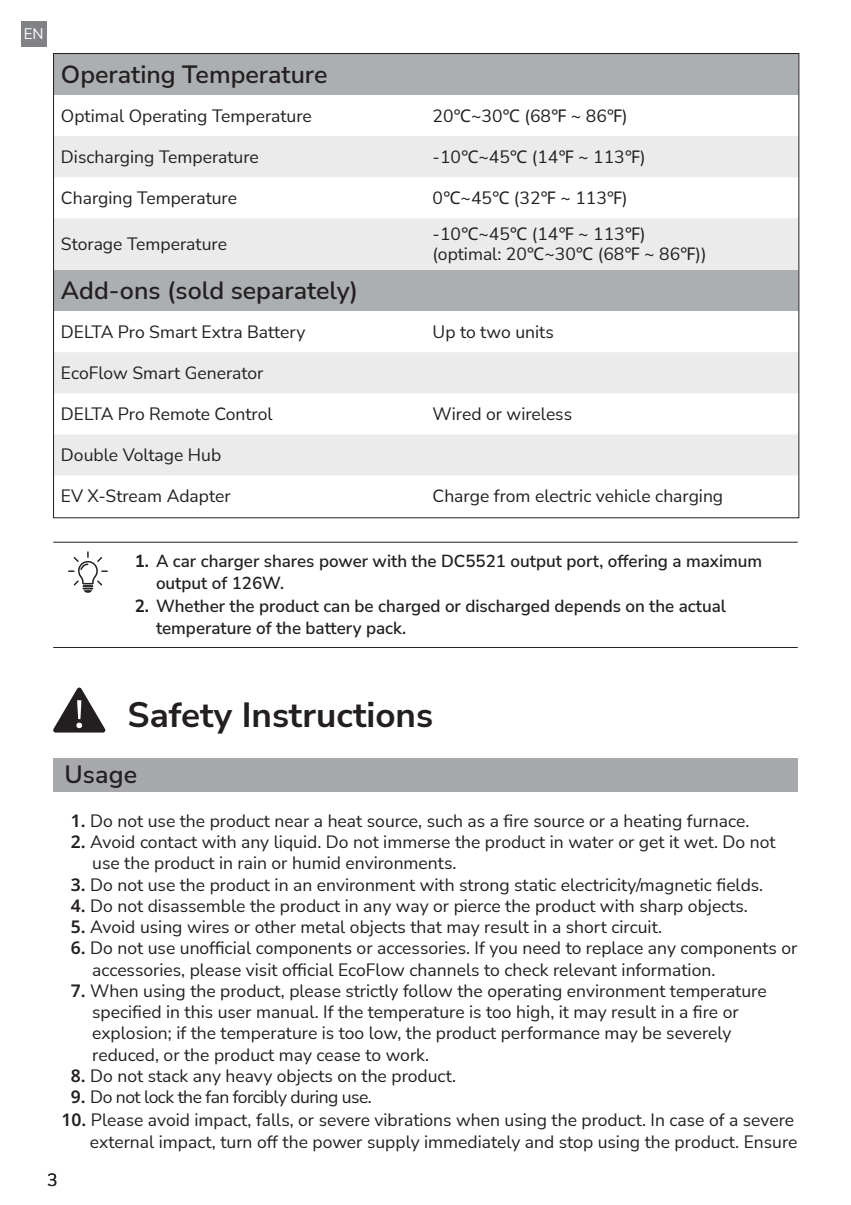
<style>
.page{position:relative;width:851px;height:1205px;background:#fff}
.page>*{position:absolute;margin:0;border:0;box-sizing:border-box;transform-origin:0 0}
._1级标题{font:700 35px "Nunito Sans";color:#231f20}
.二级标题{font:600 25px "Nunito Sans";color:#231f20}
.正文{font:17.5px/21.2px "Nunito Sans";color:#231f20}
.t1{font:600 17.5px/22.5px "Nunito Sans";color:#231f20}
.正文2_不缩{font:17.5px "Nunito Sans";color:#231f20}
.正文-2{font:17.5px "Nunito Sans";letter-spacing:-.03em;color:#231f20}
.t2{font:15px "Nunito Sans";color:#fff}
.s1{font-family:"Noto Sans"}
.s2{font-weight:700}
.s3{font-family:"Noto Sans";font-weight:600}
</style>
<div class="page">
<div style="left:21px;top:21px;width:25px;height:25px;background:#808285"></div>
<svg style="left:53px;top:687px;width:53px;height:45px"></svg>
<div style="left:53px;top:758px;width:744px;height:33px;background:#a8a9ad"></div>
<div style="left:55px;top:55px;width:742px;height:40px;background:#acafb1"></div>
<svg style="left:55px;top:136px;width:742px;height:339px;fill:#ebebec"></svg>
<svg style="left:68px;top:551px;width:40px;height:42px"></svg>
<hr style="left:53px;top:542px;width:744px;height:1px;background:#231f20">
<hr style="left:53px;top:647px;width:744px;height:1px;background:#231f20">
<p class="t2" style="left:24px;top:23px;width:21px">EN</p>
<p class="二级标题" style="left:61px;top:57px;width:268px">Operating Temperature</p>
<p class="正文" style="left:61px;top:104px;width:252px">Optimal Operating Temperature</p>
<p class="正文2_不缩" style="left:432px;top:103px;width:196px">20<span class="s1">℃</span>~30<span class="s1">℃</span> (68<span class="s1">℉</span> ~ 86<span class="s1">℉</span>)</p>
<p class="正文" style="left:61px;top:145px;width:199px">Discharging Temperature</p>
<p class="正文2_不缩" style="left:432px;top:145px;width:214px">-10<span class="s1">℃</span>~45<span class="s1">℃</span> (14<span class="s1">℉</span> ~ 113<span class="s1">℉</span>)</p>
<p class="正文" style="left:61px;top:186px;width:178px">Charging Temperature</p>
<p class="正文2_不缩" style="left:432px;top:186px;width:196px">0<span class="s1">℃</span>~45<span class="s1">℃</span> (32<span class="s1">℉</span> ~ 113<span class="s1">℉</span>)</p>
<p class="正文" style="left:61px;top:233px;width:167px">Storage Temperature</p>
<p class="正文2_不缩" style="left:432px;top:222px;width:214px">-10<span class="s1">℃</span>~45<span class="s1">℃</span> (14<span class="s1">℉</span> ~ 113<span class="s1">℉</span>)</p>
<p class="正文2_不缩" style="left:432px;top:242px;width:275px">(optimal: 20<span class="s1">℃</span>~30<span class="s1">℃</span> (68<span class="s1">℉</span> ~ 86<span class="s1">℉</span>))</p>
<p class="二级标题" style="left:61px;top:273px;width:299px">Add-ons (sold separately)</p>
<p class="正文" style="left:61px;top:320px;width:246px">DELTA Pro Smart Extra Battery</p>
<p class="正文2_不缩" style="left:432px;top:320px;width:123px">Up to two units</p>
<p class="正文" style="left:61px;top:361px;width:204px">EcoFlow Smart Generator</p>
<p class="正文" style="left:61px;top:403px;width:213px">DELTA Pro Remote Control</p>
<p class="正文2_不缩" style="left:432px;top:402px;width:141px">Wired or wireless</p>
<p class="正文" style="left:61px;top:444px;width:162px">Double Voltage Hub</p>
<p class="正文" style="left:61px;top:485px;width:171px">EV X-Stream Adapter</p>
<p class="正文2_不缩" style="left:432px;top:484px;width:292px">Charge from electric vehicle charging</p>
<p class="t1" style="left:156px;top:549px;width:607px;text-indent:-21px"><span class="s2">1.</span> A car charger shares power with the DC5521 output port, offering a maximum output of 126W.</p>
<p class="t1" style="left:156px;top:594px;width:571px;text-indent:-21px"><span class="s2">2.</span> Whether the product can be charged or discharged depends on the actual temperature of the battery pack.</p>
<p class="_1级标题" style="left:128px;top:690px;width:307px">Safety Instructions</p>
<p class="二级标题" style="left:65px;top:757px;width:74px">Usage</p>
<p class="正文" style="left:71px;top:809px;width:679px"><span class="s3">1.</span> Do not use the product near a heat source, such as a fire source or a heating furnace.</p>
<p class="正文" style="left:92px;top:830px;width:684px;text-indent:-21px"><span class="s3">2.</span> Avoid contact with any liquid. Do not immerse the product in water or get it wet. Do not use the product in rain or humid environments.</p>
<p class="正文" style="left:71px;top:873px;width:693px"><span class="s3">3.</span> Do not use the product in an environment with strong static electricity/magnetic fields.</p>
<p class="正文" style="left:71px;top:894px;width:678px"><span class="s3">4.</span> Do not disassemble the product in any way or pierce the product with sharp objects.</p>
<p class="正文" style="left:71px;top:915px;width:592px"><span class="s3">5.</span> Avoid using wires or other metal objects that may result in a short circuit.</p>
<p class="正文" style="left:92px;top:937px;width:706px;text-indent:-21px"><span class="s3">6.</span> Do not use unofficial components or accessories. If you need to replace any components or accessories, please visit official EcoFlow channels to check relevant information.</p>
<p class="正文" style="left:92px;top:979px;width:676px;text-indent:-21px"><span class="s3">7.</span> When using the product, please strictly follow the operating environment temperature specified in this user manual. If the temperature is too high, it may result in a fire or explosion; if the temperature is too low, the product performance may be severely reduced, or the product may cease to work.</p>
<p class="正文" style="left:71px;top:1064px;width:386px"><span class="s3">8.</span> Do not stack any heavy objects on the product.</p>
<p class="正文-2" style="left:71px;top:1085px;width:302px"><span class="s3">9.</span> Do not lock the fan forcibly during use.</p>
<p class="正文" style="left:62px;top:1109px;width:737px;text-align:right"><span class="s3">10.</span> Please avoid impact, falls, or severe vibrations when using the product. In case of a severe external impact, turn off the power supply immediately and stop using the product. Ensure</p>
<p class="正文" style="left:47px;top:1168px;width:12px">3</p>
</div>
